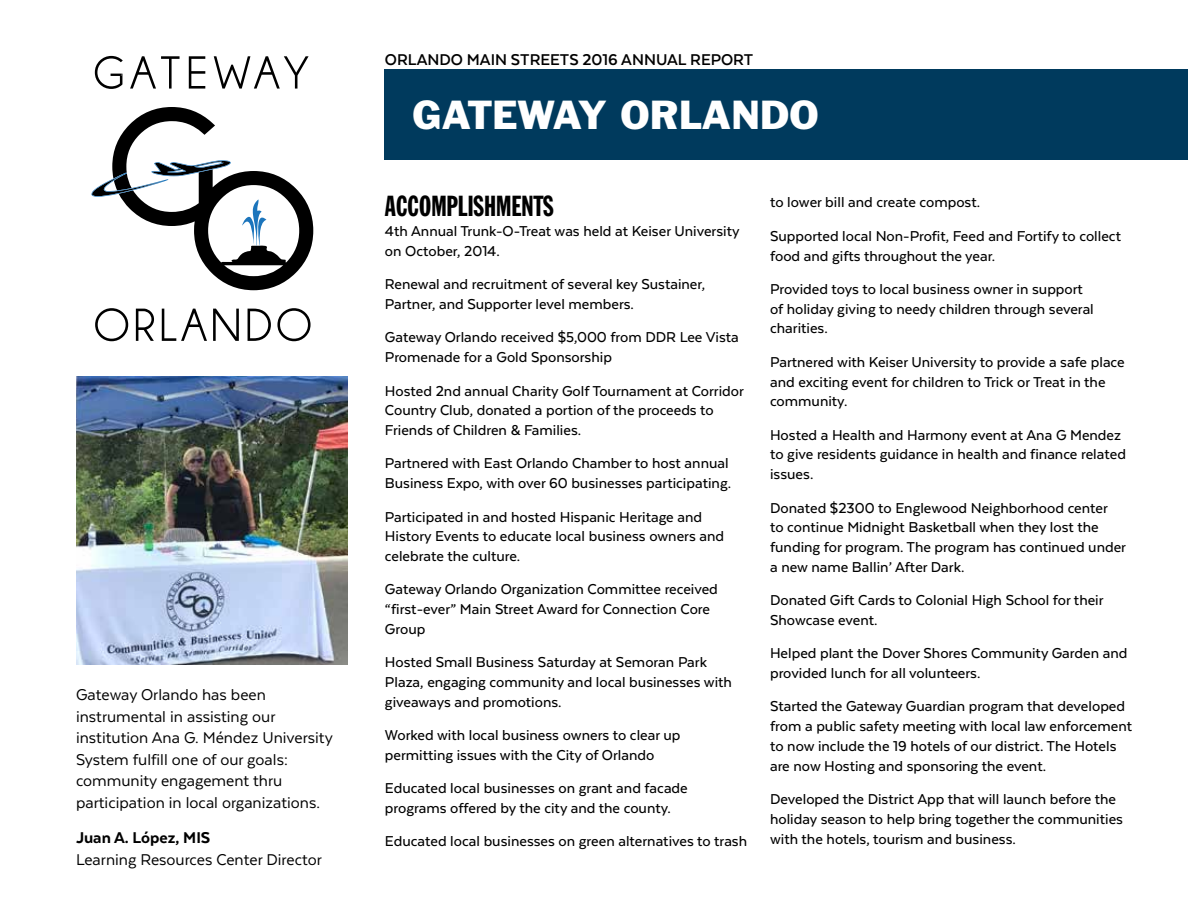
<style>
.page{position:relative;width:1188px;height:918px;background:#fff}
.page>*{position:absolute;margin:0;border:0;box-sizing:border-box;transform-origin:0 0}
.t1{font:37.5px "Franklin Gothic";color:#fff}
.t2{font:28.5px "Franklin Gothic Extra Cond";color:#000}
.t3{font:18px/21.6px "Texta";color:#000}
.t4{font:700 18px "Texta";color:#000}
.t5{font:800 18px "Texta";color:#000}
.t6{font:500 16.5px/19.8px "Texta";color:#000}
</style>
<div class="page">
<div style="left:385px;top:70px;width:803px;height:90px;background:#003a5d"></div>
<svg style="left:91px;top:107px;width:222px;height:183px"></svg>
<svg style="left:95px;top:308px;width:33px;height:33px"></svg>
<svg style="left:136px;top:309px;width:18px;height:32px"></svg>
<svg style="left:162px;top:309px;width:45px;height:32px"></svg>
<svg style="left:213px;top:309px;width:26px;height:32px"></svg>
<svg style="left:248px;top:309px;width:23px;height:32px"></svg>
<svg style="left:277px;top:308px;width:34px;height:33px"></svg>
<svg style="left:130px;top:56px;width:50px;height:33px"></svg>
<svg style="left:189px;top:56px;width:16px;height:33px"></svg>
<svg style="left:214px;top:56px;width:95px;height:33px"></svg>
<svg style="left:95px;top:56px;width:28px;height:33px"></svg>
<img style="left:76px;top:377px;width:272px;height:287px">
<p class="t3" style="left:76px;top:684px;width:258px">Gateway Orlando has been instrumental in assisting our institution Ana G. Méndez University<br>System fulfill one of our goals: community engagement thru participation in local organizations.</p>
<p class="t5" style="left:76px;top:828px;width:136px">Juan A. López, MIS</p>
<p class="t3" style="left:76px;top:848px;width:247px">Learning Resources Center Director</p>
<p class="t4" style="left:385px;top:50px;width:370px">ORLANDO MAIN STREETS 2016 ANNUAL REPORT</p>
<h1 class="t1" style="left:413px;top:91px;width:408px">GATEWAY ORLANDO</h1>
<h2 class="t2" style="left:385px;top:191px;width:170px">ACCOMPLISHMENTS</h2>
<p class="t6" style="left:385px;top:221px;width:356px">4th Annual Trunk-O-Treat was held at Keiser University on October, 2014.</p>
<p class="t6" style="left:385px;top:274px;width:322px">Renewal and recruitment of several key Sustainer,<br>Partner, and Supporter level members.</p>
<p class="t6" style="left:385px;top:327px;width:355px">Gateway Orlando received $5,000 from DDR Lee Vista<br>Promenade for a Gold Sponsorship</p>
<p class="t6" style="left:385px;top:381px;width:360px">Hosted 2nd annual Charity Golf Tournament at Corridor<br>Country Club, donated a portion of the proceeds to<br>Friends of Children &amp; Families.</p>
<p class="t6" style="left:385px;top:453px;width:348px">Partnered with East Orlando Chamber to host annual<br>Business Expo, with over 60 businesses participating.</p>
<p class="t6" style="left:385px;top:507px;width:341px">Participated in and hosted Hispanic Heritage and<br>History Events to educate local business owners and celebrate the culture.</p>
<p class="t6" style="left:385px;top:579px;width:334px">Gateway Orlando Organization Committee received “first-ever” Main Street Award for Connection Core<br>Group</p>
<p class="t6" style="left:385px;top:652px;width:349px">Hosted Small Business Saturday at Semoran Park<br>Plaza, engaging community and local businesses with giveaways and promotions.</p>
<p class="t6" style="left:385px;top:725px;width:297px">Worked with local business owners to clear up permitting issues with the City of Orlando</p>
<p class="t6" style="left:385px;top:778px;width:304px">Educated local businesses on grant and facade programs offered by the city and the county.</p>
<p class="t6" style="left:385px;top:831px;width:364px">Educated local businesses on green alternatives to trash</p>
<p class="t6" style="left:770px;top:186px;width:352px;line-height:33.3px">to lower bill and create compost.<br>Supported local Non-Profit, Feed and Fortify to collect</p>
<p class="t6" style="left:770px;top:239px;width:314px;line-height:33.3px">food and gifts throughout the year.<br>Provided toys to local business owner in support</p>
<p class="t6" style="left:770px;top:299px;width:325px">of holiday giving to needy children through several charities.</p>
<p class="t6" style="left:770px;top:352px;width:356px">Partnered with Keiser University to provide a safe place and exciting event for children to Trick or Treat in the community.</p>
<p class="t6" style="left:770px;top:425px;width:357px">Hosted a Health and Harmony event at Ana G Mendez to give residents guidance in health and finance related issues.</p>
<p class="t6" style="left:770px;top:498px;width:357px">Donated $2300 to Englewood Neighborhood center<br>to continue Midnight Basketball when they lost the funding for program. The program has continued under a new name Ballin’ After Dark.</p>
<p class="t6" style="left:770px;top:590px;width:335px">Donated Gift Cards to Colonial High School for their<br>Showcase event.</p>
<p class="t6" style="left:770px;top:643px;width:359px">Helped plant the Dover Shores Community Garden and provided lunch for all volunteers.</p>
<p class="t6" style="left:770px;top:696px;width:363px">Started the Gateway Guardian program that developed from a public safety meeting with local law enforcement to now include the 19 hotels of our district. The Hotels are now Hosting and sponsoring the event.</p>
<p class="t6" style="left:770px;top:789px;width:354px">Developed the District App that will launch before the holiday season to help bring together the communities with the hotels, tourism and business.</p>
</div>
